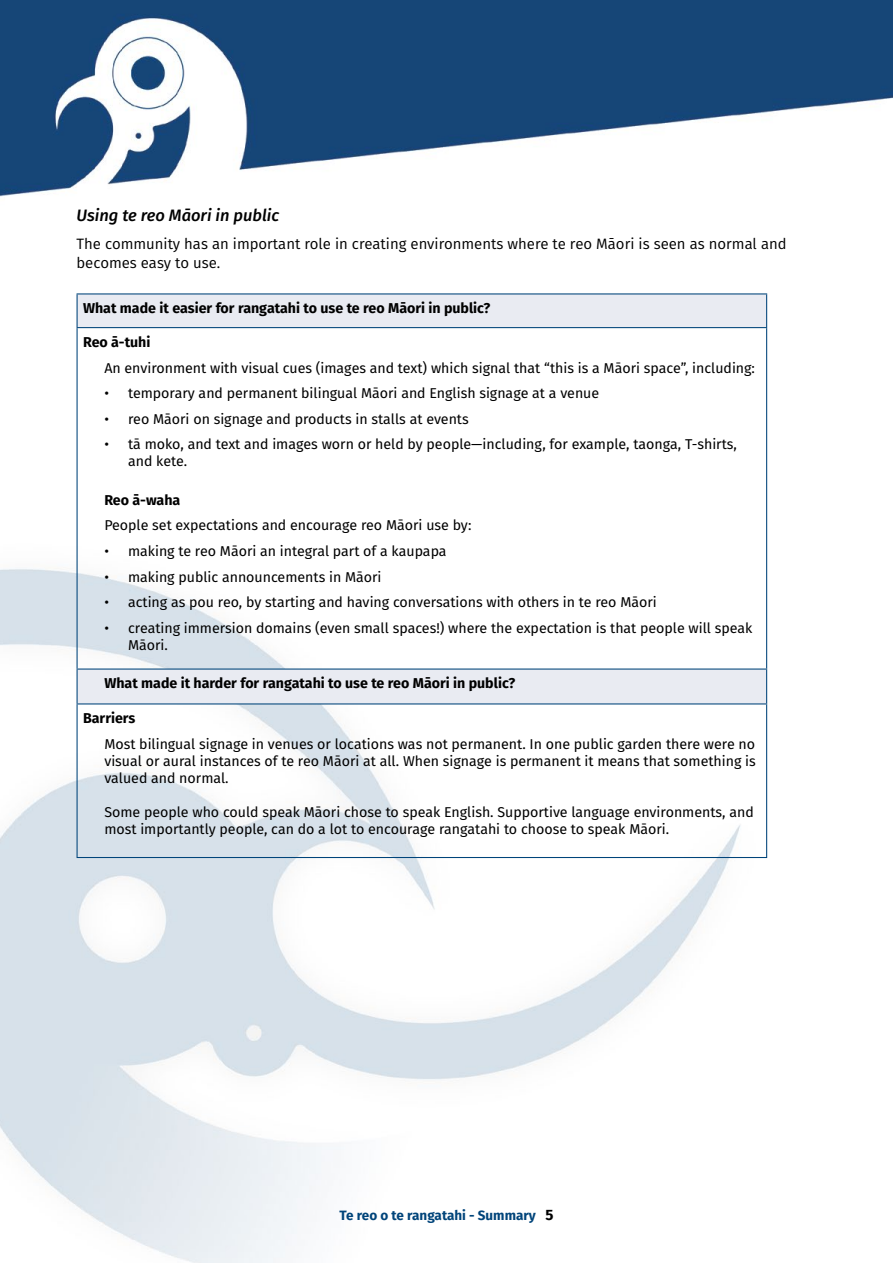
<style>
.page{position:relative;width:893px;height:1263px;background:#fff}
.page>*{position:absolute;margin:0;border:0;box-sizing:border-box;transform-origin:0 0}
.t1{font:italic 500 16.5px "Fira Sans";color:#000}
.t2{font:15px/19.5px "Fira Sans";color:#000}
.t3{font:14.25px/17.1px "Fira Sans";color:#000}
.t4{font:700 14.25px "Fira Sans";color:#000}
.t5{font:700 13.5px "Fira Sans";color:#00447a}
.s1{font-size:15px;color:#000}
</style>
<div class="page">
<img style="left:0;top:538px;width:768px;height:725px">
<img style="left:0;top:0;width:893px;height:197px">
<svg style="left:78px;top:294px;width:688px;height:409px"></svg>
<hr style="left:77px;top:293px;width:690px;height:1px;background:#00447a">
<hr style="left:77px;top:294px;width:1px;height:33px;background:#00447a">
<hr style="left:766px;top:294px;width:1px;height:33px;background:#00447a">
<hr style="left:77px;top:327px;width:690px;height:1px;background:#00447a">
<hr style="left:77px;top:328px;width:1px;height:340px;background:#00447a">
<hr style="left:766px;top:328px;width:1px;height:340px;background:#00447a">
<hr style="left:77px;top:668px;width:690px;height:2px;background:#00447a">
<hr style="left:77px;top:670px;width:1px;height:33px;background:#00447a">
<hr style="left:766px;top:670px;width:1px;height:33px;background:#00447a">
<hr style="left:77px;top:703px;width:690px;height:1px;background:#00447a">
<hr style="left:77px;top:704px;width:1px;height:153px;background:#00447a">
<hr style="left:766px;top:704px;width:1px;height:153px;background:#00447a">
<hr style="left:77px;top:857px;width:690px;height:1px;background:#00447a">
<p class="t1" style="left:77px;top:202px;width:204px">Using te reo Māori in public</p>
<p class="t2" style="left:77px;top:233px;width:712px">The community has an important role in creating environments where te reo Māori is seen as normal and becomes easy to use.</p>
<p class="t4" style="left:83px;top:296px;width:409px">What made it easier for rangatahi to use te reo Māori in public?</p>
<p class="t4" style="left:83px;top:330px;width:69px">Reo ā-tuhi</p>
<p class="t3" style="left:104px;top:359px;width:652px">An environment with visual cues (images and text) which signal that “this is a Māori space”, including:</p>
<p class="t3" style="left:104px;top:384px;width:496px">• temporary and permanent bilingual Māori and English signage at a venue</p>
<p class="t3" style="left:104px;top:410px;width:366px">• reo Māori on signage and products in stalls at events</p>
<p class="t3" style="left:128px;top:435px;width:610px;text-indent:-24px">• tā moko, and text and images worn or held by people—including, for example, taonga, T-shirts, and kete.</p>
<p class="t4" style="left:104px;top:488px;width:77px">Reo ā-waha</p>
<p class="t3" style="left:104px;top:516px;width:369px">People set expectations and encourage reo Māori use by:</p>
<p class="t3" style="left:104px;top:542px;width:344px">• making te reo Māori an integral part of a kaupapa</p>
<p class="t3" style="left:104px;top:568px;width:279px">• making public announcements in Māori</p>
<p class="t3" style="left:104px;top:593px;width:554px">• acting as pou reo, by starting and having conversations with others in te reo Māori</p>
<p class="t3" style="left:128px;top:619px;width:626px;text-indent:-24px">• creating immersion domains (even small spaces!) where the expectation is that people will speak<br>Māori.</p>
<p class="t4" style="left:104px;top:671px;width:412px">What made it harder for rangatahi to use te reo Māori in public?</p>
<p class="t4" style="left:83px;top:706px;width:54px">Barriers</p>
<p class="t3" style="left:104px;top:735px;width:653px;text-align:justify">Most bilingual signage in venues or locations was not permanent. In one public garden there were no visual or aural instances of te reo Māori at all. When signage is permanent it means that something is valued and normal.</p>
<p class="t3" style="left:104px;top:803px;width:651px">Some people who could speak Māori chose to speak English. Supportive language environments, and most importantly people, can do a lot to encourage rangatahi to choose to speak Māori.</p>
<p class="t5" style="left:340px;top:1203px;width:215px">Te reo o te rangatahi - Summary <span class="s1">5</span></p>
</div>
